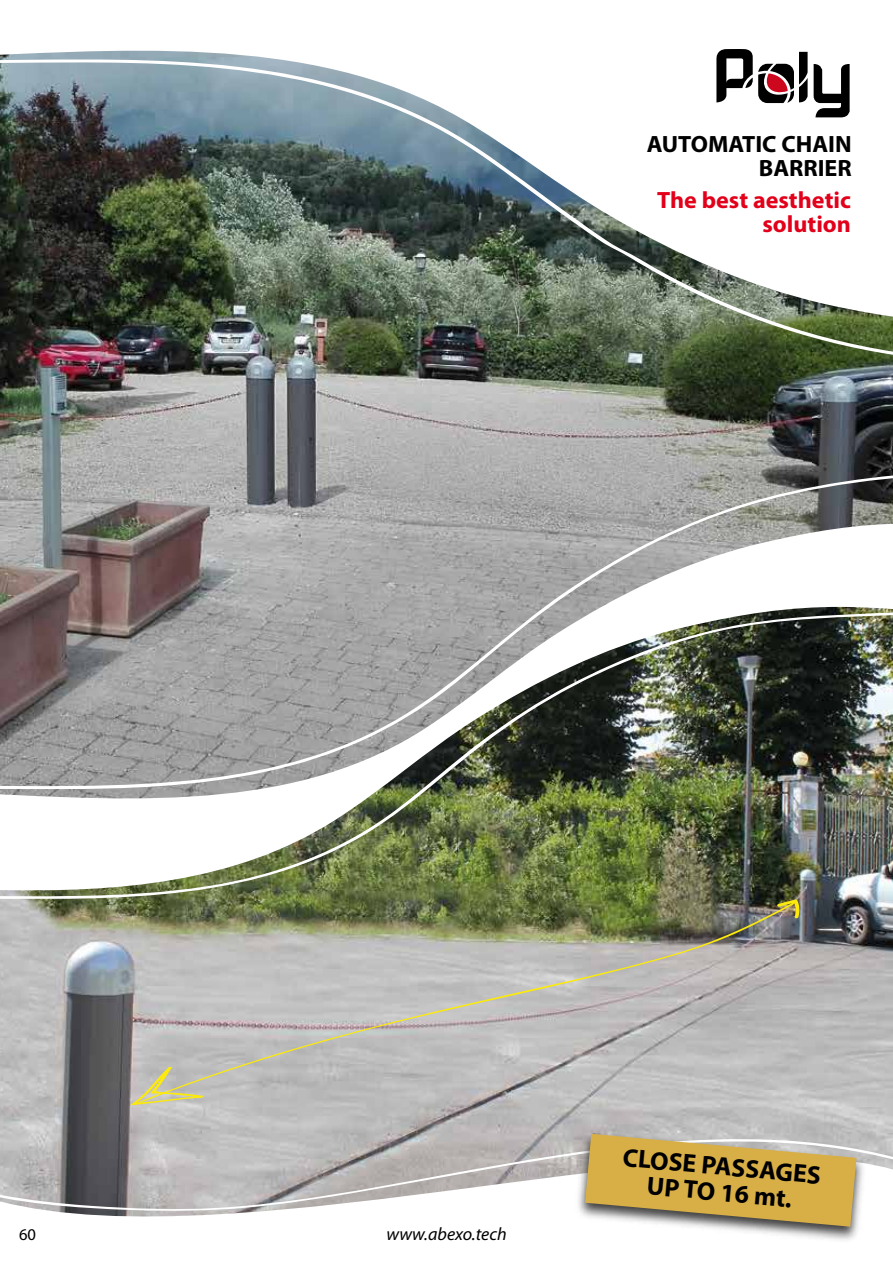
<style>
.page{position:relative;width:893px;height:1263px;background:#fff}
.page>*{position:absolute;margin:0;border:0;box-sizing:border-box;transform-origin:0 0}
.t1{font:700 25.8px/25.8px "Myriad Pro";color:#000;text-align:center}
.t2{font:700 23.55px/23.5px "Myriad Pro";color:#e2001a;text-align:right}
.t3{font:700 23.55px/23.5px "Myriad Pro";color:#000;text-align:right}
.t4{font:italic 18px "Myriad Pro";color:#000}
.t5{font:16.5px "Myriad Pro";color:#000}
</style>
<div class="page">
<img style="left:0;top:359px;width:893px;height:112px">
<svg style="left:0;top:471px;width:893px;height:136px;background:#a8a6a5"></svg>
<img style="left:0;top:50px;width:893px;height:309px">
<img style="left:0;top:607px;width:893px;height:610px">
<svg style="left:129px;top:908px;width:668px;height:197px;background:#b3b2ab"></svg>
<svg style="left:776px;top:908px;width:24px;height:11px"></svg>
<img style="left:0;top:611px;width:893px;height:297px">
<svg style="left:0;top:1115px;width:893px;height:96px;background:#b7b5b5"></svg>
<svg style="left:716px;top:49px;width:92px;height:54px"></svg>
<svg style="left:814px;top:64px;width:36px;height:53px"></svg>
<img style="left:572px;top:1127px;width:297px;height:114px">
<svg style="left:585px;top:1134px;width:271px;height:93px;background:#ceb063"></svg>
<p class="t3" style="left:647px;top:131px;width:206px">AUTOMATIC CHAIN<br>BARRIER</p>
<p class="t2" style="left:657px;top:187px;width:195px">The best aesthetic solution</p>
<p class="t5" style="left:19px;top:1224px;width:18px">60</p>
<p class="t4" style="left:386px;top:1223px;width:122px">www.abexo.tech</p>
<p class="t1" style="left:624px;top:1144px;width:200px;rotate:5deg">CLOSE PASSAGES<br>UP TO 16 mt.</p>
</div>
